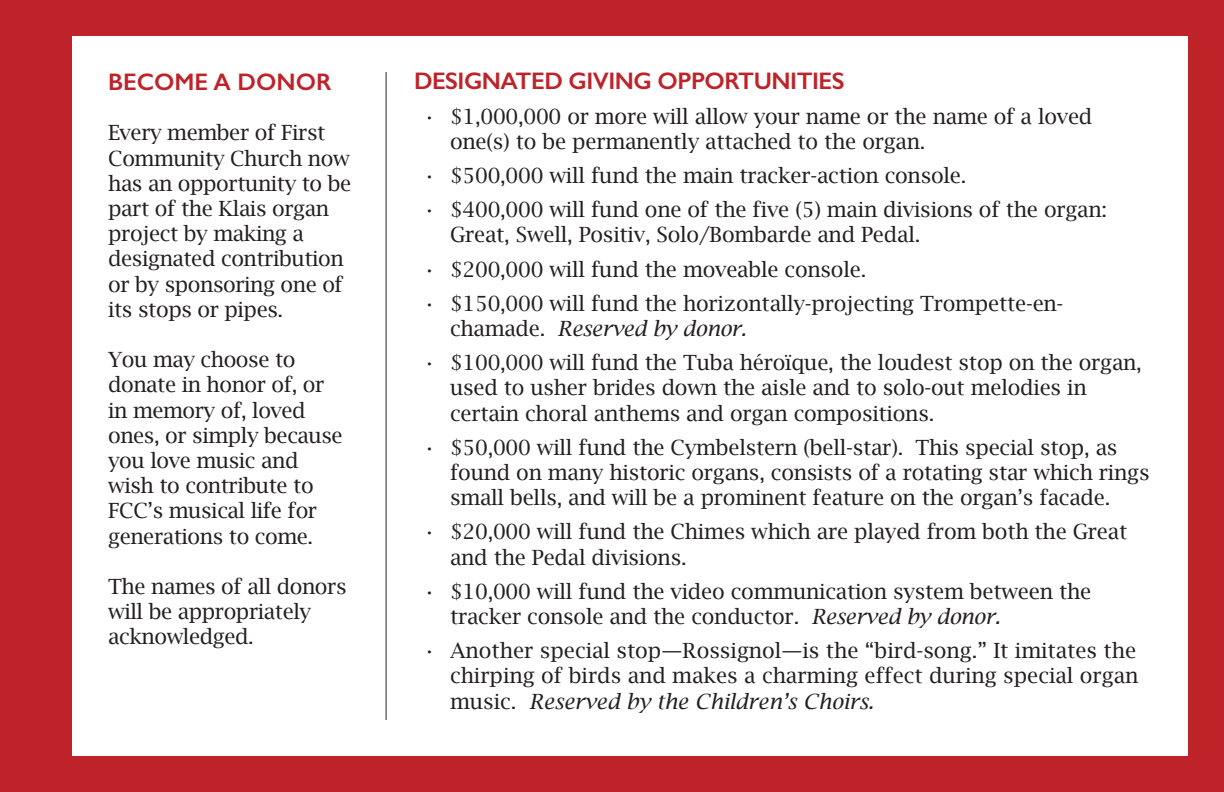
<style>
.page{position:relative;width:1224px;height:792px;background:#be232a}
.page>*{position:absolute;margin:0;border:0;box-sizing:border-box;transform-origin:0 0}
.t1{font:600 24px "Gill Sans";letter-spacing:-.02em;color:#be232a}
.t2{font:600 24px "Gill Sans";color:#be232a}
.t3{font:21px/25.2px "Lucida Bright";letter-spacing:-.01em;color:#231f20}
.s1{font-style:italic}
</style>
<div class="page">
<div style="left:72px;top:36px;width:1116px;height:720px;background:#fff"></div>
<hr style="left:386px;top:72px;width:1px;height:648px;background:#231f20">
<p class="t2" style="left:108px;top:67px;width:225px">BECOME A DONOR</p>
<p class="t3" style="left:108px;top:120px;width:245px">Every member of First<br>Community Church now has an opportunity to be part of the Klais organ project by making a designated contribution or by sponsoring one of its stops or pipes.</p>
<p class="t3" style="left:108px;top:347px;width:236px">You may choose to donate in honor of, or in memory of, loved ones, or simply because you love music and wish to contribute to<br>FCC’s musical life for generations to come.</p>
<p class="t3" style="left:108px;top:574px;width:240px">The names of all donors will be appropriately acknowledged.</p>
<p class="t1" style="left:414px;top:67px;width:432px">DESIGNATED GIVING OPPORTUNITIES</p>
<p class="t3" style="left:450px;top:103px;width:644px;text-indent:-27px">• $1,000,000 or more will allow your name or the name of a loved one(s) to be permanently attached to the organ.</p>
<p class="t3" style="left:423px;top:163px;width:545px">• $500,000 will fund the main tracker-action console.</p>
<p class="t3" style="left:450px;top:197px;width:659px;text-indent:-27px">• $400,000 will fund one of the five (5) main divisions of the organ:<br>Great, Swell, Positiv, Solo/Bombarde and Pedal.</p>
<p class="t3" style="left:423px;top:256px;width:445px">• $200,000 will fund the moveable console.</p>
<p class="t3" style="left:450px;top:291px;width:615px;text-indent:-27px">• $150,000 will fund the horizontally-projecting Trompette-en&shy;chamade. <span class="s1">Reserved by donor.</span></p>
<p class="t3" style="left:450px;top:350px;width:693px;text-indent:-27px">• $100,000 will fund the Tuba héroïque, the loudest stop on the organ, used to usher brides down the aisle and to solo-out melodies in certain choral anthems and organ compositions.</p>
<p class="t3" style="left:450px;top:435px;width:701px;text-indent:-27px">• $50,000 will fund the Cymbelstern (bell-star). This special stop, as found on many historic organs, consists of a rotating star which rings small bells, and will be a prominent feature on the organ’s facade.</p>
<p class="t3" style="left:450px;top:519px;width:679px;text-indent:-27px">• $20,000 will fund the Chimes which are played from both the Great and the Pedal divisions.</p>
<p class="t3" style="left:450px;top:579px;width:643px;text-indent:-27px">• $10,000 will fund the video communication system between the tracker console and the conductor. <span class="s1">Reserved by donor.</span></p>
<p class="t3" style="left:450px;top:638px;width:690px;text-align:justify;text-indent:-27px">• Another special stop—Rossignol—is the “bird-song.” It imitates the chirping of birds and makes a charming effect during special organ music. <span class="s1">Reserved by the Children’s Choirs.</span></p>
</div>
